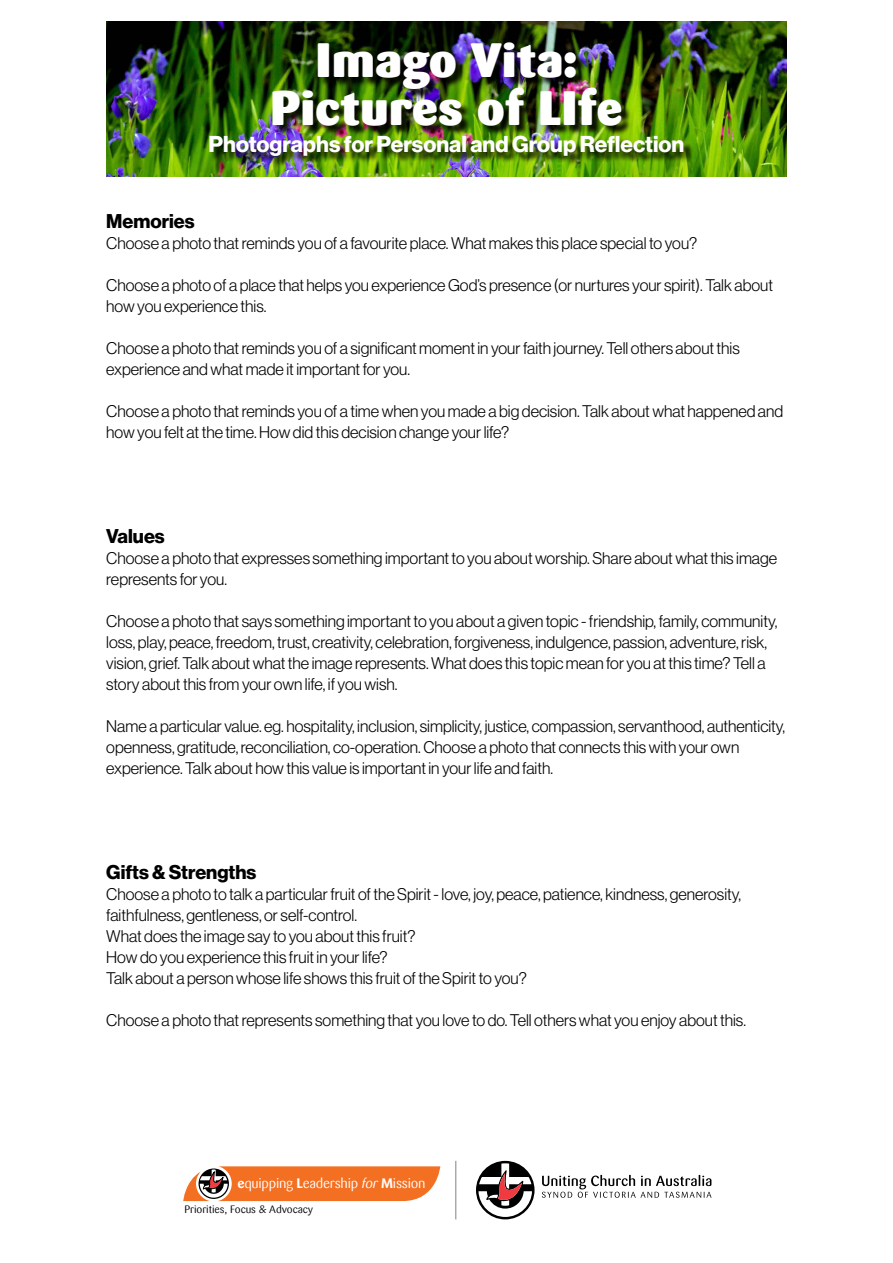
<style>
.page{position:relative;width:893px;height:1263px;background:#fff}
.page>*{position:absolute;margin:0;border:0;box-sizing:border-box;transform-origin:0 0}
.t1{font:900 48px/48px "Sari";color:#fff;text-align:center}
.t2{font:22.5px "N Haas Grotesk DS Pro 75 Bd";color:#fff}
.t3{font:19.5px "N Haas Grotesk DS Pro 75 Bd";color:#000}
.t4{font:16.5px/21px "N Haas Grotesk DS Pro 45 Lt";color:#000}
.t5{font:13.65px "Sari";letter-spacing:-.02em;color:#fff}
.t6{font:10.65px "Sari";letter-spacing:-.01em;color:#000}
.s1{font-weight:700}
.s2{font-style:italic}
</style>
<div class="page">
<svg style="left:542px;top:1175px;width:169px;height:23px"></svg>
<svg style="left:476px;top:1161px;width:58px;height:58px"></svg>
<hr style="left:455px;top:1161px;width:1px;height:58px;background:#808285">
<svg style="left:183px;top:1166px;width:257px;height:36px;background:#ea8042"></svg>
<img style="left:106px;top:21px;width:681px;height:155px">
<div style="left:211px;top:45px;width:483px;height:122px;background:#000;opacity:.9"></div>
<h1 class="t1" style="left:270px;top:36px;width:354px">Imago Vita:<br>Pictures of LIfe</h1>
<h2 class="t2" style="left:209px;top:131px;width:477px">Photographs for Personal and Group Reflection</h2>
<p class="t3" style="left:106px;top:209px;width:90px">Memories</p>
<p class="t4" style="left:106px;top:232px;width:593px">Choose a photo that reminds you of a favourite place. What makes this place special to you?</p>
<p class="t4" style="left:106px;top:274px;width:668px">Choose a photo of a place that helps you experience God’s presence (or nurtures your spirit). Talk about how you experience this.</p>
<p class="t4" style="left:106px;top:337px;width:635px">Choose a photo that reminds you of a significant moment in your faith journey. Tell others about this experience and what made it important for you.</p>
<p class="t4" style="left:106px;top:400px;width:678px">Choose a photo that reminds you of a time when you made a big decision. Talk about what happened and how you felt at the time. How did this decision change your life?</p>
<p class="t3" style="left:106px;top:524px;width:60px">Values</p>
<p class="t4" style="left:106px;top:547px;width:672px">Choose a photo that expresses something important to you about worship. Share about what this image represents for you.</p>
<p class="t4" style="left:106px;top:610px;width:672px">Choose a photo that says something important to you about a given topic - friendship, family, community, loss, play, peace, freedom, trust, creativity, celebration, forgiveness, indulgence, passion, adventure, risk, vision, grief. Talk about what the image represents. What does this topic mean for you at this time? Tell a story about this from your own life, if you wish.</p>
<p class="t4" style="left:106px;top:715px;width:680px">Name a particular value. eg. hospitality, inclusion, simplicity, justice, compassion, servanthood, authenticity, openness, gratitude, reconciliation, co-operation. Choose a photo that connects this with your own experience. Talk about how this value is important in your life and faith.</p>
<p class="t3" style="left:106px;top:860px;width:152px">Gifts &amp; Strengths</p>
<p class="t4" style="left:106px;top:883px;width:636px">Choose a photo to talk a particular fruit of the Spirit - love, joy, peace, patience, kindness, generosity, faithfulness, gentleness, or self-control.<br>What does the image say to you about this fruit?<br>How do you experience this fruit in your life?<br>Talk about a person whose life shows this fruit of the Spirit to you?</p>
<p class="t4" style="left:106px;top:1009px;width:641px">Choose a photo that represents something that you love to do. Tell others what you enjoy about this.</p>
<p class="t5" style="left:237px;top:1175px;width:190px"><span class="s1">e</span>quipping <span class="s1">L</span>eadership <span class="s2">for</span> <span class="s1">M</span>ission</p>
<p class="t6" style="left:184px;top:1203px;width:130px">Priorities, Focus &amp; Advocacy</p>
</div>
